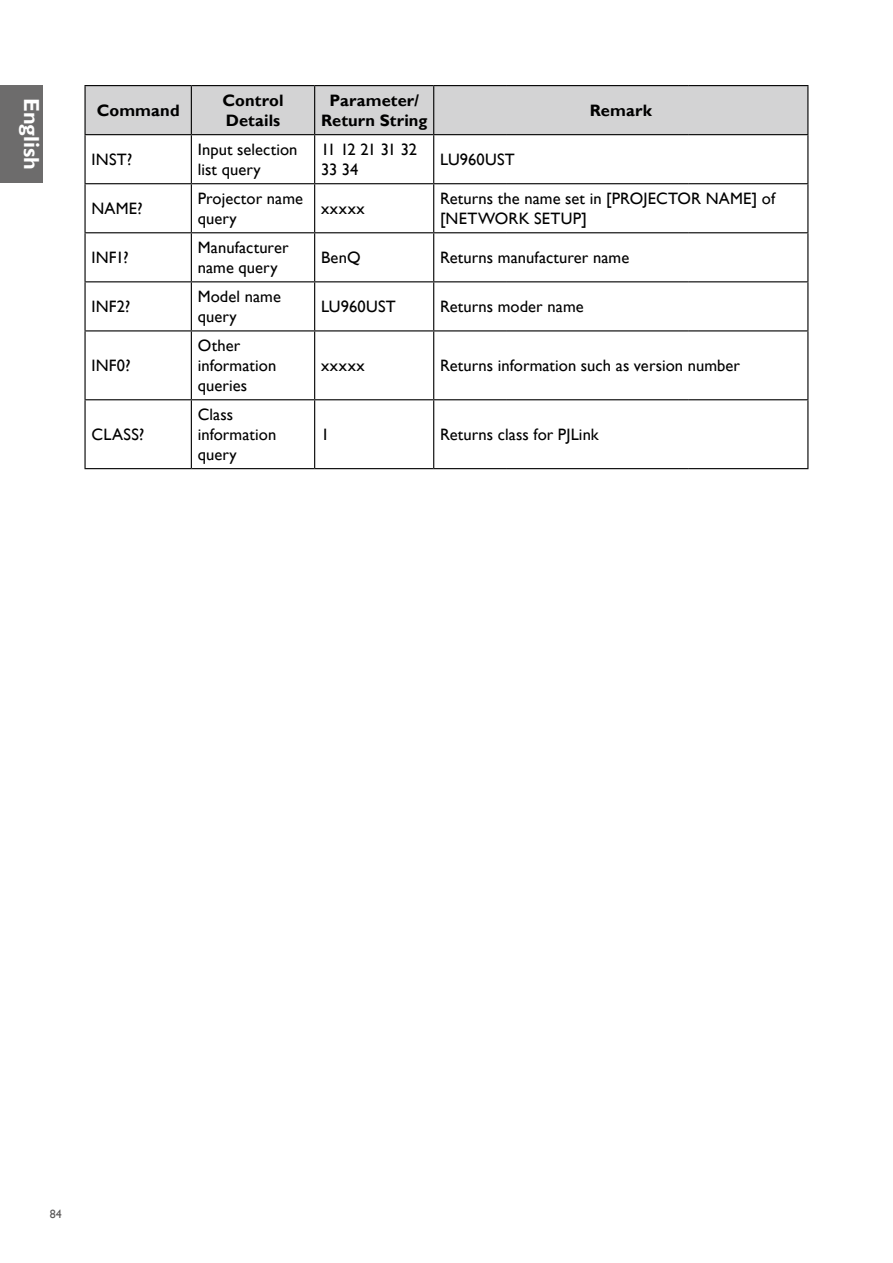
<style>
.page{position:relative;width:893px;height:1263px;background:#fff}
.page>*{position:absolute;margin:0;border:0;box-sizing:border-box;transform-origin:0 0}
.t1{font:700 21.75px "Gill Sans";color:#fff}
.Cell_Body{font:16.5px/19.8px "Gill Sans";letter-spacing:.005em;color:#000}
.Cell_Head{font:700 16.5px/19.8px "Gill Sans";letter-spacing:.005em;color:#000}
.Cell_Body-2{font:16.5px/19.8px "Gill Sans";letter-spacing:-.055em;color:#000}
.t2{font:12px "Gill Sans";color:#595757}
</style>
<div class="page">
<div style="left:0;top:85px;width:43px;height:97px;background:#6d6c6c"></div>
<div style="left:86px;top:86px;width:721px;height:48px;background:#d3d3d4"></div>
<hr style="left:84px;top:85px;width:107px;height:1px;background:#000">
<hr style="left:84px;top:86px;width:2px;height:48px;background:#000">
<hr style="left:191px;top:85px;width:124px;height:1px;background:#000">
<hr style="left:191px;top:86px;width:1px;height:48px;background:#000">
<hr style="left:315px;top:85px;width:119px;height:1px;background:#000">
<hr style="left:314px;top:86px;width:1px;height:48px;background:#000">
<hr style="left:434px;top:85px;width:72px;height:1px;background:#000">
<hr style="left:433px;top:86px;width:1px;height:48px;background:#000">
<hr style="left:506px;top:85px;width:183px;height:1px;background:#000">
<hr style="left:689px;top:85px;width:119px;height:1px;background:#000">
<hr style="left:807px;top:86px;width:1px;height:48px;background:#000">
<hr style="left:84px;top:134px;width:107px;height:1px;background:#000">
<hr style="left:191px;top:134px;width:124px;height:1px;background:#000">
<hr style="left:315px;top:134px;width:119px;height:1px;background:#000">
<hr style="left:434px;top:134px;width:72px;height:1px;background:#000">
<hr style="left:506px;top:134px;width:183px;height:1px;background:#000">
<hr style="left:689px;top:134px;width:119px;height:1px;background:#000">
<hr style="left:84px;top:135px;width:2px;height:48px;background:#000">
<hr style="left:191px;top:135px;width:1px;height:48px;background:#000">
<hr style="left:314px;top:135px;width:1px;height:48px;background:#000">
<hr style="left:433px;top:135px;width:1px;height:48px;background:#000">
<hr style="left:807px;top:135px;width:1px;height:48px;background:#000">
<hr style="left:84px;top:183px;width:107px;height:1px;background:#000">
<hr style="left:84px;top:184px;width:2px;height:48px;background:#000">
<hr style="left:191px;top:183px;width:124px;height:1px;background:#000">
<hr style="left:191px;top:184px;width:1px;height:48px;background:#000">
<hr style="left:315px;top:183px;width:119px;height:1px;background:#000">
<hr style="left:314px;top:184px;width:1px;height:48px;background:#000">
<hr style="left:434px;top:183px;width:72px;height:1px;background:#000">
<hr style="left:433px;top:184px;width:1px;height:48px;background:#000">
<hr style="left:506px;top:183px;width:183px;height:1px;background:#000">
<hr style="left:689px;top:183px;width:119px;height:1px;background:#000">
<hr style="left:807px;top:184px;width:1px;height:48px;background:#000">
<hr style="left:84px;top:232px;width:107px;height:1px;background:#000">
<hr style="left:84px;top:233px;width:2px;height:48px;background:#000">
<hr style="left:191px;top:232px;width:124px;height:1px;background:#000">
<hr style="left:191px;top:233px;width:1px;height:48px;background:#000">
<hr style="left:315px;top:232px;width:119px;height:1px;background:#000">
<hr style="left:314px;top:233px;width:1px;height:48px;background:#000">
<hr style="left:434px;top:232px;width:72px;height:1px;background:#000">
<hr style="left:433px;top:233px;width:1px;height:48px;background:#000">
<hr style="left:506px;top:232px;width:183px;height:1px;background:#000">
<hr style="left:689px;top:232px;width:119px;height:1px;background:#000">
<hr style="left:807px;top:233px;width:1px;height:48px;background:#000">
<hr style="left:84px;top:281px;width:107px;height:1px;background:#000">
<hr style="left:84px;top:282px;width:2px;height:48px;background:#000">
<hr style="left:191px;top:281px;width:124px;height:1px;background:#000">
<hr style="left:191px;top:282px;width:1px;height:48px;background:#000">
<hr style="left:315px;top:281px;width:119px;height:1px;background:#000">
<hr style="left:314px;top:282px;width:1px;height:48px;background:#000">
<hr style="left:434px;top:281px;width:72px;height:1px;background:#000">
<hr style="left:433px;top:282px;width:1px;height:48px;background:#000">
<hr style="left:506px;top:281px;width:183px;height:1px;background:#000">
<hr style="left:689px;top:281px;width:119px;height:1px;background:#000">
<hr style="left:807px;top:282px;width:1px;height:48px;background:#000">
<hr style="left:84px;top:330px;width:107px;height:1px;background:#000">
<hr style="left:84px;top:331px;width:2px;height:68px;background:#000">
<hr style="left:191px;top:330px;width:124px;height:1px;background:#000">
<hr style="left:191px;top:331px;width:1px;height:68px;background:#000">
<hr style="left:315px;top:330px;width:119px;height:1px;background:#000">
<hr style="left:314px;top:331px;width:1px;height:68px;background:#000">
<hr style="left:434px;top:330px;width:72px;height:1px;background:#000">
<hr style="left:433px;top:331px;width:1px;height:68px;background:#000">
<hr style="left:506px;top:330px;width:183px;height:1px;background:#000">
<hr style="left:689px;top:330px;width:119px;height:1px;background:#000">
<hr style="left:807px;top:331px;width:1px;height:68px;background:#000">
<hr style="left:84px;top:399px;width:107px;height:1px;background:#000">
<hr style="left:84px;top:400px;width:2px;height:68px;background:#000">
<hr style="left:191px;top:399px;width:124px;height:1px;background:#000">
<hr style="left:191px;top:400px;width:1px;height:68px;background:#000">
<hr style="left:315px;top:399px;width:119px;height:1px;background:#000">
<hr style="left:314px;top:400px;width:1px;height:68px;background:#000">
<hr style="left:434px;top:399px;width:72px;height:1px;background:#000">
<hr style="left:433px;top:400px;width:1px;height:68px;background:#000">
<hr style="left:506px;top:399px;width:183px;height:1px;background:#000">
<hr style="left:689px;top:399px;width:119px;height:1px;background:#000">
<hr style="left:807px;top:400px;width:1px;height:68px;background:#000">
<hr style="left:84px;top:468px;width:107px;height:1px;background:#000">
<hr style="left:191px;top:468px;width:124px;height:1px;background:#000">
<hr style="left:315px;top:468px;width:119px;height:1px;background:#000">
<hr style="left:434px;top:468px;width:72px;height:1px;background:#000">
<hr style="left:506px;top:468px;width:183px;height:1px;background:#000">
<hr style="left:689px;top:468px;width:119px;height:1px;background:#000">
<h1 class="t1" style="left:45px;top:98px;width:74px;rotate:90deg">English</h1>
<p class="Cell_Head" style="left:97px;top:101px;width:84px">Command</p>
<p class="Cell_Head" style="left:222px;top:91px;width:63px">Control<br>Details</p>
<p class="Cell_Head" style="left:321px;top:91px;width:108px;text-align:center">Parameter/<br>Return String</p>
<p class="Cell_Head" style="left:590px;top:101px;width:64px">Remark</p>
<p class="Cell_Body" style="left:91px;top:150px;width:42px">INST?</p>
<p class="Cell_Body" style="left:198px;top:140px;width:101px">Input selection list query</p>
<p class="Cell_Body-2" style="left:321px;top:140px;width:97px">11 12 21 31 32<br>33 34</p>
<p class="Cell_Body" style="left:440px;top:150px;width:76px">LU960UST</p>
<p class="Cell_Body" style="left:91px;top:199px;width:53px">NAME?</p>
<p class="Cell_Body" style="left:198px;top:189px;width:107px">Projector name query</p>
<p class="Cell_Body" style="left:440px;top:189px;width:337px">Returns the name set in [PROJECTOR NAME] of [NETWORK SETUP]</p>
<p class="Cell_Body" style="left:321px;top:199px;width:45px">xxxxx</p>
<p class="Cell_Body" style="left:91px;top:248px;width:39px">INF1?</p>
<p class="Cell_Body" style="left:198px;top:238px;width:92px">Manufacturer name query</p>
<p class="Cell_Body" style="left:321px;top:248px;width:41px">BenQ</p>
<p class="Cell_Body" style="left:440px;top:248px;width:191px">Returns manufacturer name</p>
<p class="Cell_Body" style="left:91px;top:297px;width:40px">INF2?</p>
<p class="Cell_Body" style="left:198px;top:287px;width:85px">Model name query</p>
<p class="Cell_Body" style="left:321px;top:297px;width:76px">LU960UST</p>
<p class="Cell_Body" style="left:440px;top:297px;width:145px">Returns moder name</p>
<p class="Cell_Body" style="left:91px;top:356px;width:41px">INF0?</p>
<p class="Cell_Body" style="left:198px;top:336px;width:80px">Other information queries</p>
<p class="Cell_Body" style="left:321px;top:356px;width:45px">xxxxx</p>
<p class="Cell_Body" style="left:440px;top:356px;width:301px">Returns information such as version number</p>
<p class="Cell_Body" style="left:91px;top:425px;width:54px">CLASS?</p>
<p class="Cell_Body" style="left:198px;top:405px;width:80px">Class information query</p>
<p class="Cell_Body" style="left:321px;top:425px;width:10px">1</p>
<p class="Cell_Body" style="left:440px;top:425px;width:160px">Returns class for PJLink</p>
<p class="t2" style="left:50px;top:1207px;width:13px">84</p>
</div>
